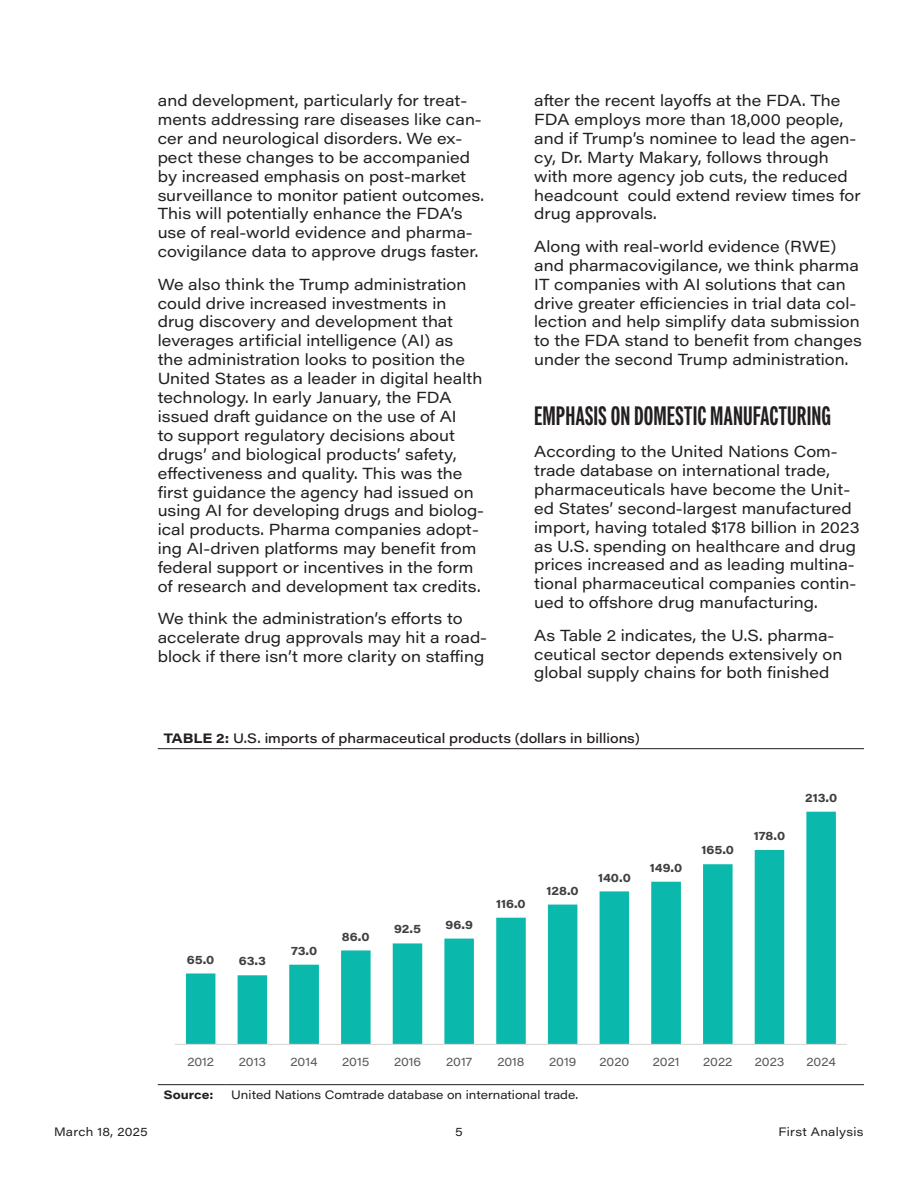
<style>
.page{position:relative;width:918px;height:1188px;background:#fff}
.page>*{position:absolute;margin:0;border:0;box-sizing:border-box;transform-origin:0 0}
.t1{font:800 27px "Fairweather";color:#231f20}
.t2{font:15.75px/18.9px "Acumin Pro Wide";color:#231f20}
.t3{font:500 13.5px "Acumin Pro Wide";color:#231f20}
.t4{font:700 12px "Acumin Pro Wide";color:#404040}
.t5{font:12px "Acumin Pro Wide";color:#595959}
.t6{font:12px "Acumin Pro Wide";color:#231f20}
.t7{font:12px "Acumin Pro Wide";letter-spacing:.02em;color:#231f20}
.t8{font:12px "Acumin Pro Wide";letter-spacing:.025em;color:#231f20}
.t9{font:700 12px "Acumin Pro Wide";color:#231f20}
.s1{font-weight:700}
</style>
<div class="page">
<hr style="left:158px;top:748px;width:67px;height:1px;background:#231f20">
<hr style="left:225px;top:748px;width:639px;height:1px;background:#231f20">
<hr style="left:158px;top:1084px;width:67px;height:1px;background:#231f20">
<hr style="left:225px;top:1084px;width:639px;height:1px;background:#231f20">
<svg style="left:186px;top:812px;width:650px;height:232px"></svg>
<hr style="left:175px;top:1044px;width:672px;height:1px;background:#dad9d8">
<p class="t2" style="left:158px;top:90px;width:328px">and development, particularly for treat&shy;ments addressing rare diseases like can&shy;cer and neurological disorders. We ex&shy;pect these changes to be accompanied by increased emphasis on post-market surveillance to monitor patient outcomes.<br>This will potentially enhance the FDA’s use of real-world evidence and pharma&shy;covigilance data to approve drugs faster.</p>
<p class="t2" style="left:158px;top:274px;width:328px">We also think the Trump administration could drive increased investments in drug discovery and development that leverages artificial intelligence (AI) as<br>the administration looks to position the United States as a leader in digital health technology. In early January, the FDA issued draft guidance on the use of AI<br>to support regulatory decisions about drugs’ and biological products’ safety, effectiveness and quality. This was the first guidance the agency had issued on using AI for developing drugs and biolog&shy;ical products. Pharma companies adopt&shy;ing AI-driven platforms may benefit from federal support or incentives in the form of research and development tax credits.</p>
<p class="t2" style="left:158px;top:609px;width:331px">We think the administration’s efforts to accelerate drug approvals may hit a road&shy;block if there isn’t more clarity on staffing</p>
<p class="t2" style="left:534px;top:90px;width:328px">after the recent layoffs at the FDA. The FDA employs more than 18,000 people, and if Trump’s nominee to lead the agen&shy;cy, Dr. Marty Makary, follows through with more agency job cuts, the reduced headcount could extend review times for drug approvals.</p>
<p class="t2" style="left:534px;top:236px;width:329px">Along with real-world evidence (RWE) and pharmacovigilance, we think pharma IT companies with AI solutions that can drive greater efficiencies in trial data col&shy;lection and help simplify data submission to the FDA stand to benefit from changes under the second Trump administration.</p>
<h1 class="t1" style="left:534px;top:400px;width:298px">EMPHASIS ON DOMESTIC MANUFACTURING</h1>
<p class="t2" style="left:534px;top:441px;width:327px">According to the United Nations Com&shy;trade database on international trade, pharmaceuticals have become the Unit&shy;ed States’ second-largest manufactured import, having totaled $178 billion in 2023 as U.S. spending on healthcare and drug prices increased and as leading multina&shy;tional pharmaceutical companies contin&shy;ued to offshore drug manufacturing.</p>
<p class="t2" style="left:534px;top:625px;width:310px">As Table 2 indicates, the U.S. pharma&shy;ceutical sector depends extensively on global supply chains for both finished</p>
<p class="t3" style="left:164px;top:728px;width:478px"><span class="s1">TABLE 2:</span> U.S. imports of pharmaceutical products (dollars in billions)</p>
<p class="t4" style="left:187px;top:951px;width:29px">65.0</p>
<p class="t4" style="left:239px;top:952px;width:29px">63.3</p>
<p class="t4" style="left:291px;top:942px;width:28px">73.0</p>
<p class="t4" style="left:342px;top:928px;width:29px">86.0</p>
<p class="t4" style="left:394px;top:920px;width:29px">92.5</p>
<p class="t4" style="left:446px;top:916px;width:29px">96.9</p>
<p class="t4" style="left:496px;top:895px;width:31px">116.0</p>
<p class="t4" style="left:546px;top:882px;width:34px">128.0</p>
<p class="t4" style="left:598px;top:869px;width:34px">140.0</p>
<p class="t4" style="left:650px;top:859px;width:34px">149.0</p>
<p class="t4" style="left:701px;top:841px;width:34px">165.0</p>
<p class="t4" style="left:754px;top:827px;width:33px">178.0</p>
<p class="t4" style="left:805px;top:789px;width:34px">213.0</p>
<p class="t5" style="left:187px;top:1053px;width:28px">2012</p>
<p class="t5" style="left:239px;top:1053px;width:29px">2013</p>
<p class="t5" style="left:291px;top:1053px;width:29px">2014</p>
<p class="t5" style="left:342px;top:1053px;width:29px">2015</p>
<p class="t5" style="left:394px;top:1053px;width:29px">2016</p>
<p class="t5" style="left:446px;top:1053px;width:28px">2017</p>
<p class="t5" style="left:497px;top:1053px;width:29px">2018</p>
<p class="t5" style="left:549px;top:1053px;width:29px">2019</p>
<p class="t5" style="left:599px;top:1053px;width:31px">2020</p>
<p class="t5" style="left:653px;top:1053px;width:28px">2021</p>
<p class="t5" style="left:703px;top:1053px;width:31px">2022</p>
<p class="t5" style="left:755px;top:1053px;width:31px">2023</p>
<p class="t5" style="left:806px;top:1053px;width:31px">2024</p>
<p class="t9" style="left:164px;top:1087px;width:51px">Source:</p>
<p class="t6" style="left:231px;top:1087px;width:348px">United Nations Comtrade database on international trade.</p>
<p class="t8" style="left:54px;top:1123px;width:95px">March 18, 2025</p>
<p class="t6" style="left:455px;top:1123px;width:9px">5</p>
<p class="t7" style="left:779px;top:1123px;width:86px">First Analysis</p>
</div>
